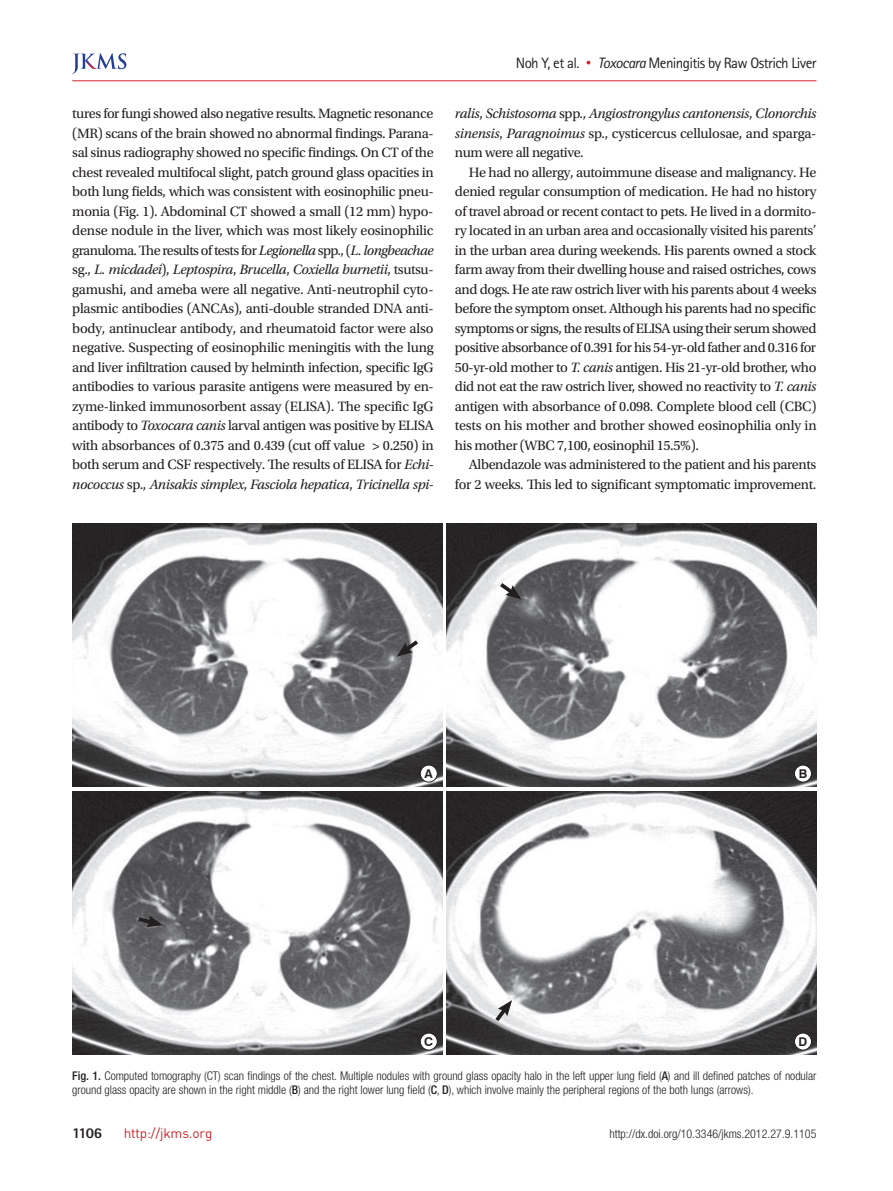
<style>
.page{position:relative;width:893px;height:1191px;background:#fff}
.page>*{position:absolute;margin:0;border:0;box-sizing:border-box;transform-origin:0 0}
.t1{font:15px "Rotis Sans Serif Std";letter-spacing:-.04em;color:#231f20}
.t2{font:800 15px "Rotis Sans Serif Std";color:#231f20}
.t3{font:14.25px/19.5px "Utopia Std";letter-spacing:-.025em;color:#231f20;text-align:justify}
.t4{font:italic 14.25px/19.5px "Utopia Std";letter-spacing:-.025em;color:#231f20;text-align:justify}
.t5{font:13.5px "Dinreg";letter-spacing:-.01em;color:#d1232a}
.t6{font:700 12.15px "Swiss 721 BT";color:#231f20}
.t7{font:300 condensed 12px/14.4px "Helvetica Neue LT Std";color:#231f20}
.s1{font-family:"Dotum";color:#d1232a}
.s2{font-style:italic}
.s3{font-style:normal}
.s4{font-weight:500}
</style>
<div class="page">
<hr style="left:72px;top:80px;width:744px;height:1px;background:#d1232a">
<svg style="left:72px;top:53px;width:54px;height:21px"></svg>
<img style="left:72px;top:523px;width:370px;height:264px">
<img style="left:446px;top:523px;width:370px;height:264px">
<div style="left:420px;top:765px;width:17px;height:17px;background:#fff;border-radius:50%"></div>
<div style="left:420px;top:765px;width:17px;height:17px;border:1px solid #231f20;border-radius:50%"></div>
<div style="left:794px;top:765px;width:17px;height:17px;background:#fff;border-radius:50%"></div>
<div style="left:794px;top:765px;width:18px;height:17px;border:1px solid #231f20;border-radius:50%"></div>
<img style="left:72px;top:791px;width:370px;height:263px">
<img style="left:446px;top:791px;width:370px;height:263px">
<div style="left:420px;top:1033px;width:17px;height:17px;background:#fff;border-radius:50%"></div>
<div style="left:420px;top:1032px;width:17px;height:18px;border:1px solid #231f20;border-radius:50%"></div>
<div style="left:794px;top:1033px;width:17px;height:17px;background:#fff;border-radius:50%"></div>
<div style="left:794px;top:1032px;width:18px;height:18px;border:1px solid #231f20;border-radius:50%"></div>
<svg style="left:396px;top:636px;width:26px;height:21px"></svg>
<svg style="left:496px;top:579px;width:26px;height:21px"></svg>
<svg style="left:134px;top:914px;width:29px;height:14px"></svg>
<svg style="left:492px;top:999px;width:21px;height:26px"></svg>
<p class="t1" style="left:516px;top:54px;width:302px">Noh Y, et al. <span class="s1">•</span> <span class="s2">Toxocara</span> Meningitis by Raw Ostrich Liver</p>
<p class="t3" style="left:72px;top:104px;width:363px">tures for fungi showed also negative results. Magnetic resonance (MR) scans of the brain showed no abnormal findings. Parana&shy;sal sinus radiography showed no specific findings. On CT of the chest revealed multifocal slight, patch ground glass opacities in both lung fields, which was consistent with eosinophilic pneu&shy;monia (Fig. 1). Abdominal CT showed a small (12 mm) hypo&shy;dense nodule in the liver, which was most likely eosinophilic granuloma. The results of tests for <span class="s2">Legionella</span> spp., (<span class="s2">L. longbeachae </span>sg., <span class="s2">L. micdadei</span>), <span class="s2">Leptospira</span>, <span class="s2">Brucella</span>, <span class="s2">Coxiella burnetii</span>, tsutsu&shy;gamushi, and ameba were all negative. Anti-neutrophil cyto&shy;plasmic antibodies (ANCAs), anti-double stranded DNA anti&shy;body, antinuclear antibody, and rheumatoid factor were also negative. Suspecting of eosinophilic meningitis with the lung and liver infiltration caused by helminth infection, specific IgG antibodies to various parasite antigens were measured by en&shy;zyme-linked immunosorbent assay (ELISA). The specific IgG antibody to <span class="s2">Toxocara canis</span> larval antigen was positive by ELISA with absorbances of 0.375 and 0.439 (cut off value &gt; 0.250) in both serum and CSF respectively. The results of ELISA for <span class="s2">Echi&shy;nococcus</span> sp., <span class="s2">Anisakis simplex</span>, <span class="s2">Fasciola hepatica</span>, <span class="s2">Tricinella spi-</span></p>
<p class="t4" style="left:455px;top:104px;width:363px">ralis<span class="s3">,</span> Schistosoma <span class="s3">spp.,</span> Angiostrongylus cantonensis<span class="s3">,</span> Clonorchis sinensis<span class="s3">,</span> Paragnoimus <span class="s3">sp., cysticercus cellulosae, and sparga&shy;num were all negative.</span></p>
<p class="t3" style="left:455px;top:162px;width:363px;text-indent:14px">He had no allergy, autoimmune disease and malignancy. He denied regular consumption of medication. He had no history of travel abroad or recent contact to pets. He lived in a dormito&shy;ry located in an urban area and occasionally visited his parents’ in the urban area during weekends. His parents owned a stock farm away from their dwelling house and raised ostriches, cows and dogs. He ate raw ostrich liver with his parents about 4 weeks before the symptom onset. Although his parents had no specific symptoms or signs, the results of ELISA using their serum showed positive absorbance of 0.391 for his 54-yr-old father and 0.316 for 50-yr-old mother to <span class="s2">T. canis</span> antigen. His 21-yr-old brother, who did not eat the raw ostrich liver, showed no reactivity to <span class="s2">T. canis </span>antigen with absorbance of 0.098. Complete blood cell (CBC) tests on his mother and brother showed eosinophilia only in his mother (WBC 7,100, eosinophil 15.5%).</p>
<p class="t3" style="left:455px;top:455px;width:363px;text-align:right">Albendazole was administered to the patient and his parents for 2 weeks. This led to significant symptomatic improvement.</p>
<p class="t6" style="left:425px;top:766px;width:10px">A</p>
<p class="t6" style="left:799px;top:766px;width:10px">B</p>
<p class="t6" style="left:424px;top:1034px;width:10px">C</p>
<p class="t6" style="left:799px;top:1034px;width:10px">D</p>
<p class="t7" style="left:72px;top:1068px;width:746px"><span class="s4">Fig. 1.</span> Computed tomography (CT) scan findings of the chest. Multiple nodules with ground glass opacity halo in the left upper lung field (<span class="s4">A</span>) and ill defined patches of nodular ground glass opacity are shown in the right middle (<span class="s4">B</span>) and the right lower lung field (<span class="s4">C</span>, <span class="s4">D</span>), which involve mainly the peripheral regions of the both lungs (arrows).</p>
<p class="t2" style="left:72px;top:1123px;width:32px">1106</p>
<p class="t5" style="left:124px;top:1124px;width:90px">http://jkms.org</p>
<p class="t7" style="left:609px;top:1126px;width:208px">http://dx.doi.org/10.3346/jkms.2012.27.9.1105</p>
</div>
